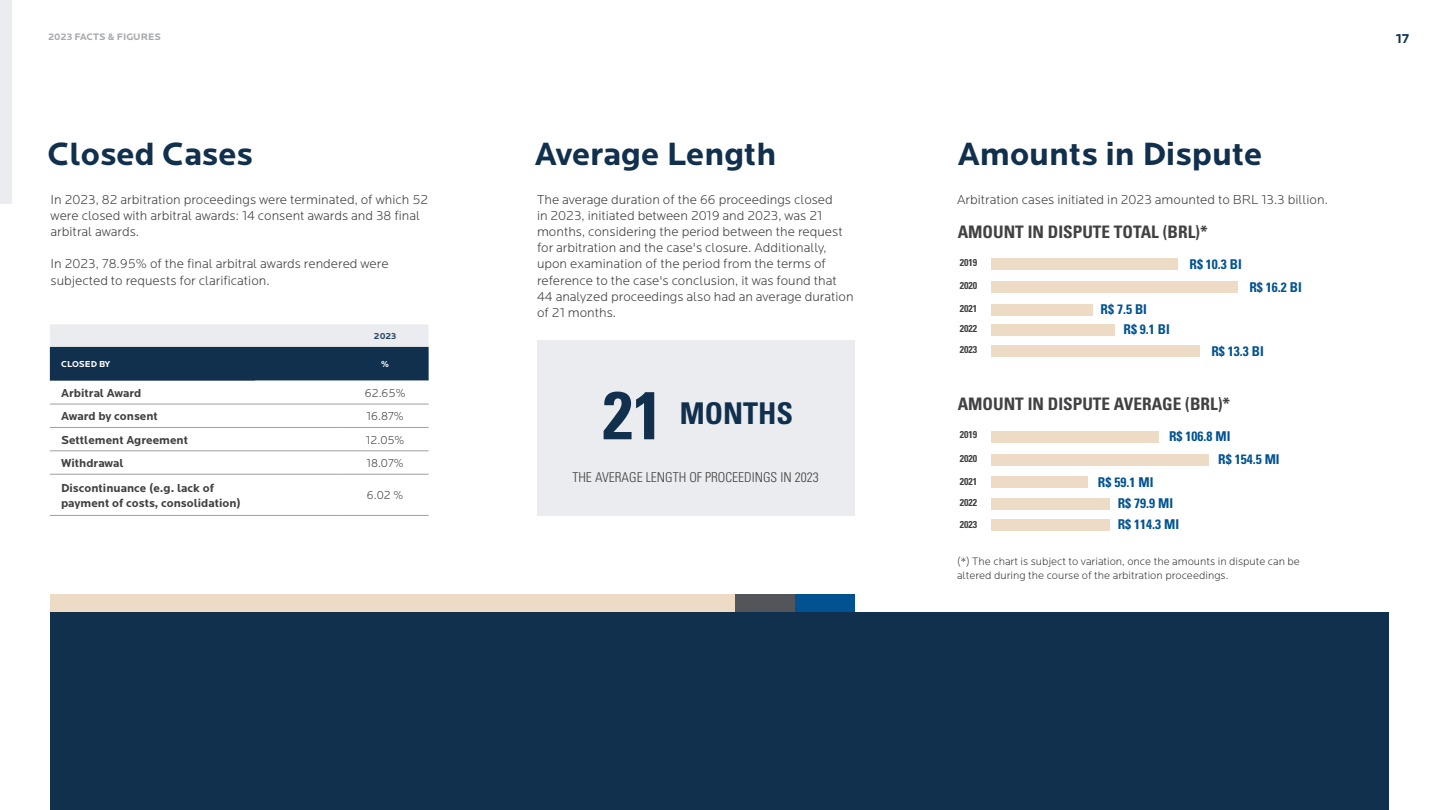
<style>
.page{position:relative;width:1440px;height:810px;background:#fff}
.page>*{position:absolute;margin:0;border:0;box-sizing:border-box;transform-origin:0 0}
.t1{font:700 condensed 67.5px "Univers LT Std";color:#11304d}
.t2{font:700 33.45px "Locator";color:#11304d}
.t3{font:700 condensed 30px "Univers LT Std";color:#11304d}
.t4{font:700 condensed 17.25px "Univers LT Std";color:#414042}
.t5{font:300 condensed 13.58px "Univers LT Std";color:#414042}
.t6{font:300 13.5px/16.2px "Locator";color:#414042}
.t7{font:700 condensed 13.5px/21.5px "Univers LT Std";color:#005291}
.t8{font:700 13.5px "Locator";color:#11304d}
.t9{font:700 12px/14.4px "Locator";color:#414042}
.t10{font:300 12px "Locator";color:#414042}
.t11{font:300 11.25px/13.5px "Locator";color:#414042}
.t12{font:700 condensed 9.98px/21.5px "Univers LT Std";color:#414042}
.t13{font:700 9.75px "Locator";color:#a7a9ac}
.t14{font:700 9px "Locator";color:#fff}
.t15{font:700 9px "Locator";color:#29455f}
</style>
<div class="page">
<div style="left:0;top:0;width:12px;height:204px;background:#eaecef"></div>
<svg style="left:50px;top:324px;width:379px;height:150px"></svg>
<hr style="left:50px;top:404px;width:205px;height:1px;background:#9d9fa2">
<hr style="left:255px;top:404px;width:87px;height:1px;background:#9d9fa2">
<hr style="left:342px;top:404px;width:87px;height:1px;background:#9d9fa2">
<hr style="left:50px;top:427px;width:205px;height:1px;background:#9d9fa2">
<hr style="left:255px;top:427px;width:87px;height:1px;background:#9d9fa2">
<hr style="left:342px;top:427px;width:87px;height:1px;background:#9d9fa2">
<hr style="left:50px;top:451px;width:205px;height:1px;background:#9d9fa2">
<hr style="left:255px;top:451px;width:87px;height:1px;background:#9d9fa2">
<hr style="left:342px;top:451px;width:87px;height:1px;background:#9d9fa2">
<hr style="left:50px;top:474px;width:205px;height:1px;background:#9d9fa2">
<hr style="left:255px;top:474px;width:87px;height:1px;background:#9d9fa2">
<hr style="left:342px;top:474px;width:87px;height:1px;background:#9d9fa2">
<hr style="left:50px;top:515px;width:205px;height:1px;background:#9d9fa2">
<hr style="left:255px;top:515px;width:87px;height:1px;background:#9d9fa2">
<hr style="left:342px;top:515px;width:87px;height:1px;background:#9d9fa2">
<div style="left:537px;top:340px;width:317px;height:176px;background:#eaecef"></div>
<div style="left:991px;top:259px;width:186px;height:11px;background:#eedbc6"></div>
<div style="left:991px;top:346px;width:209px;height:11px;background:#eedbc6"></div>
<div style="left:991px;top:281px;width:247px;height:12px;background:#eedbc6"></div>
<div style="left:991px;top:304px;width:102px;height:11px;background:#eedbc6"></div>
<div style="left:991px;top:324px;width:124px;height:12px;background:#eedbc6"></div>
<div style="left:991px;top:431px;width:168px;height:11px;background:#eedbc6"></div>
<div style="left:991px;top:454px;width:217px;height:11px;background:#eedbc6"></div>
<div style="left:991px;top:477px;width:97px;height:11px;background:#eedbc6"></div>
<div style="left:991px;top:498px;width:119px;height:11px;background:#eedbc6"></div>
<div style="left:991px;top:520px;width:119px;height:11px;background:#eedbc6"></div>
<div style="left:51px;top:612px;width:1338px;height:198px;background:#11304d"></div>
<div style="left:51px;top:595px;width:685px;height:17px;background:#eedbc6"></div>
<div style="left:736px;top:595px;width:59px;height:17px;background:#53555a"></div>
<div style="left:795px;top:595px;width:59px;height:17px;background:#005291"></div>
<p class="t13" style="left:48px;top:31px;width:114px">2023 FACTS &amp; FIGURES</p>
<h2 class="t2" style="left:47px;top:134px;width:207px">Closed Cases</h2>
<h2 class="t2" style="left:535px;top:134px;width:243px">Average Length</h2>
<h2 class="t2" style="left:958px;top:134px;width:306px">Amounts in Dispute</h2>
<p class="t6" style="left:51px;top:191px;width:379px">In 2023, 82 arbitration proceedings were terminated, of which 52 were closed with arbitral awards: 14 consent awards and 38 final arbitral awards.</p>
<p class="t6" style="left:51px;top:256px;width:340px">In 2023, 78.95% of the final arbitral awards rendered were subjected to requests for clarification.</p>
<p class="t6" style="left:537px;top:191px;width:318px">The average duration of the 66 proceedings closed<br>in 2023, initiated between 2019 and 2023, was 21 months, considering the period between the request for arbitration and the case's closure. Additionally, upon examination of the period from the terms of reference to the case's conclusion, it was found that 44 analyzed proceedings also had an average duration of 21 months.</p>
<p class="t6" style="left:957px;top:191px;width:372px">Arbitration cases initiated in 2023 amounted to BRL 13.3 billion.</p>
<p class="t4" style="left:958px;top:222px;width:252px">AMOUNT IN DISPUTE TOTAL (BRL)*</p>
<p class="t7" style="left:1189px;top:253px;width:54px">R$ 10.3 BI</p>
<p class="t12" style="left:960px;top:252px;width:19px">2019</p>
<p class="t7" style="left:1249px;top:277px;width:54px">R$ 16.2 BI</p>
<p class="t12" style="left:960px;top:275px;width:19px">2020</p>
<p class="t12" style="left:960px;top:298px;width:19px;line-height:20.6px">2021<br>2022</p>
<p class="t7" style="left:1123px;top:298px;width:48px;line-height:20.6px;text-indent:-23px">R$ 7.5 BI<br>R$ 9.1 BI</p>
<p class="t15" style="left:374px;top:331px;width:24px">2023</p>
<p class="t14" style="left:61px;top:359px;width:51px">CLOSED BY</p>
<p class="t14" style="left:381px;top:359px;width:9px">%</p>
<p class="t9" style="left:61px;top:386px;width:82px">Arbitral Award</p>
<p class="t10" style="left:365px;top:386px;width:43px">62.65%</p>
<p class="t9" style="left:61px;top:409px;width:98px">Award by consent</p>
<p class="t10" style="left:367px;top:410px;width:39px">16.87%</p>
<p class="t9" style="left:61px;top:433px;width:128px">Settlement Agreement</p>
<p class="t10" style="left:366px;top:433px;width:40px">12.05%</p>
<p class="t9" style="left:61px;top:456px;width:64px">Withdrawal</p>
<p class="t10" style="left:366px;top:456px;width:39px">18.07%</p>
<p class="t9" style="left:61px;top:481px;width:181px">Discontinuance (e.g. lack of payment of costs, consolidation)</p>
<p class="t10" style="left:367px;top:489px;width:38px">6.02 %</p>
<h1 class="t1" style="left:603px;top:374px;width:61px">21</h1>
<h3 class="t3" style="left:680px;top:395px;width:115px">MONTHS</h3>
<p class="t5" style="left:572px;top:469px;width:248px">THE AVERAGE LENGTH OF PROCEEDINGS IN 2023</p>
<p class="t12" style="left:960px;top:339px;width:19px">2023</p>
<p class="t7" style="left:1211px;top:340px;width:54px">R$ 13.3 BI</p>
<p class="t4" style="left:958px;top:393px;width:274px">AMOUNT IN DISPUTE AVERAGE (BRL)*</p>
<p class="t12" style="left:960px;top:424px;width:19px">2019</p>
<p class="t12" style="left:960px;top:447px;width:19px">2020</p>
<p class="t12" style="left:960px;top:470px;width:19px;text-align:justify">2021<br>2022<br>2023</p>
<p class="t7" style="left:1169px;top:426px;width:63px">R$ 106.8 MI</p>
<p class="t7" style="left:1118px;top:471px;width:63px;text-indent:-20px">R$ 59.1 MI<br>R$ 79.9 MI<br>R$ 114.3 MI</p>
<p class="t7" style="left:1218px;top:448px;width:63px">R$ 154.5 MI</p>
<p class="t11" style="left:957px;top:555px;width:344px">(*) The chart is subject to variation, once the amounts in dispute can be altered during the course of the arbitration proceedings.</p>
<p class="t8" style="left:1396px;top:30px;width:15px">17</p>
</div>
